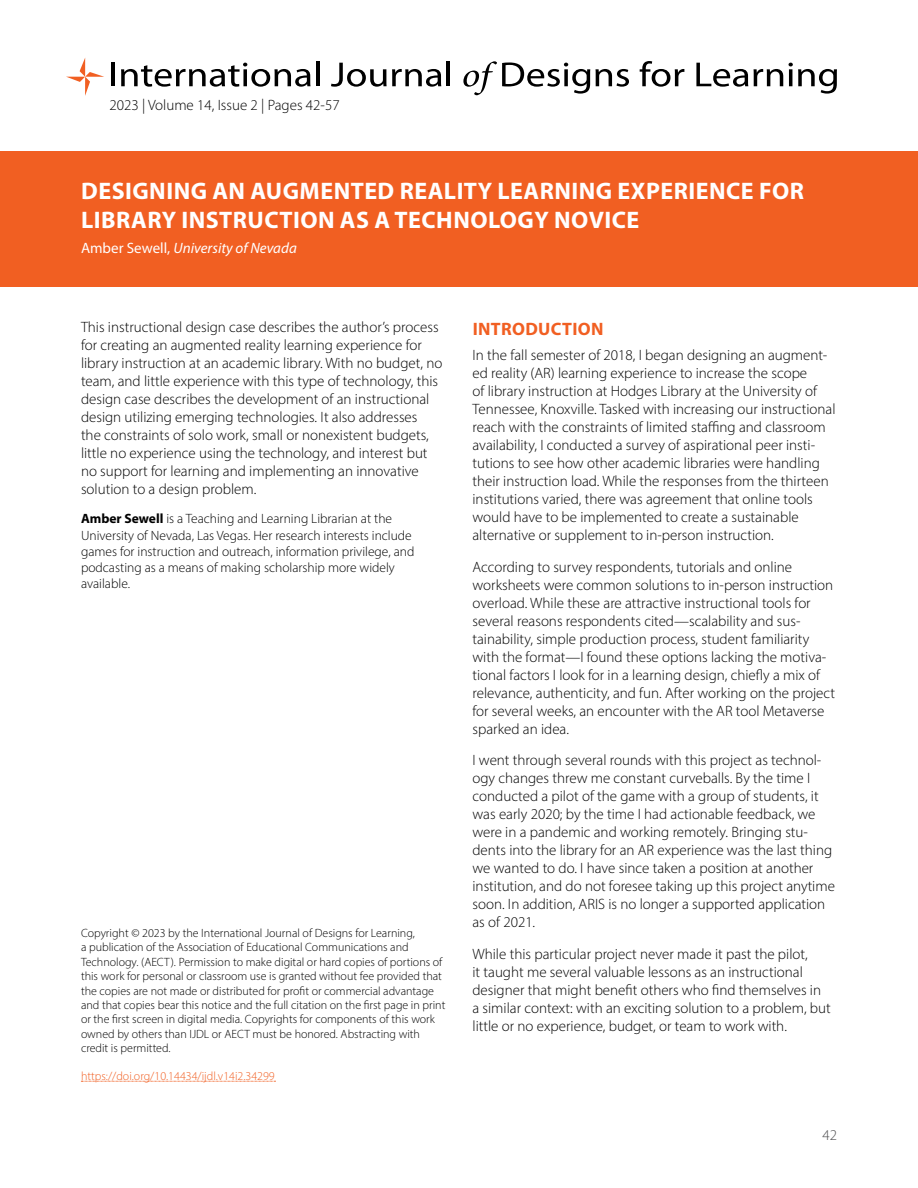
<style>
.page{position:relative;width:918px;height:1188px;background:#fff}
.page>*{position:absolute;margin:0;border:0;box-sizing:border-box;transform-origin:0 0}
.t1{font:700 24px/28.8px "Myriad Pro";letter-spacing:.02em;color:#fff}
.t2{font:700 18px "Myriad Pro";letter-spacing:.02em;color:#f15f22}
.t3{font:300 15px/18px "Myriad Pro";color:#000}
.t4{font:italic 15px "Myriad Pro";color:#fff}
.t5{font:300 15px "Myriad Pro";color:#4d4d4f}
.t6{font:300 13.5px/16.2px "Myriad Pro";color:#000}
.t7{font:300 12px/14.4px "Myriad Pro";color:#000}
.t8{font:300 12px "Myriad Pro";color:#f15f22}
.s1{font-style:normal}
.s2{font-weight:700}
</style>
<div class="page">
<svg style="left:66px;top:58px;width:38px;height:38px"></svg>
<hr style="left:111px;top:63px;width:4px;height:23px;background:#000">
<svg style="left:121px;top:63px;width:190px;height:24px"></svg>
<hr style="left:316px;top:61px;width:3px;height:25px;background:#000">
<svg style="left:331px;top:63px;width:110px;height:24px"></svg>
<hr style="left:447px;top:61px;width:3px;height:25px;background:#000">
<svg style="left:463px;top:61px;width:127px;height:34px"></svg>
<svg style="left:596px;top:69px;width:33px;height:18px"></svg>
<svg style="left:640px;top:61px;width:44px;height:26px"></svg>
<svg style="left:696px;top:63px;width:52px;height:24px"></svg>
<svg style="left:754px;top:69px;width:29px;height:17px"></svg>
<svg style="left:789px;top:63px;width:48px;height:31px"></svg>
<div style="left:0;top:151px;width:918px;height:136px;background:#f15f22"></div>
<svg style="left:81px;top:1081px;width:194px;height:1px"></svg>
<p class="t3" style="left:110px;top:96px;width:232px">2023 | Volume 14, Issue 2 | Pages 42-57</p>
<h1 class="t1" style="left:81px;top:176px;width:724px">DESIGNING AN AUGMENTED REALITY LEARNING EXPERIENCE FOR<br>LIBRARY INSTRUCTION AS A TECHNOLOGY NOVICE</h1>
<p class="t4" style="left:81px;top:239px;width:217px"><span class="s1">Amber Sewell,</span> University of Nevada</p>
<p class="t3" style="left:81px;top:318px;width:363px">This instructional design case describes the author’s process for creating an augmented reality learning experience for library instruction at an academic library. With no budget, no team, and little experience with this type of technology, this design case describes the development of an instructional design utilizing emerging technologies. It also addresses<br>the constraints of solo work, small or nonexistent budgets, little no experience using the technology, and interest but no support for learning and implementing an innovative solution to a design problem.</p>
<p class="t6" style="left:81px;top:511px;width:335px"><span class="s2">Amber Sewell</span> is a Teaching and Learning Librarian at the University of Nevada, Las Vegas. Her research interests include games for instruction and outreach, information privilege, and podcasting as a means of making scholarship more widely available.</p>
<p class="t7" style="left:81px;top:926px;width:366px">Copyright © 2023 by the International Journal of Designs for Learning,<br>a publication of the Association of Educational Communications and Technology. (AECT). Permission to make digital or hard copies of portions of this work for personal or classroom use is granted without fee provided that the copies are not made or distributed for profit or commercial advantage and that copies bear this notice and the full citation on the first page in print or the first screen in digital media. Copyrights for components of this work owned by others than IJDL or AECT must be honored. Abstracting with credit is permitted.</p>
<p class="t8" style="left:81px;top:1069px;width:195px">https://doi.org/10.14434/ijdl.v14i2.34299</p>
<p class="t2" style="left:473px;top:318px;width:132px">INTRODUCTION</p>
<p class="t3" style="left:472px;top:346px;width:365px">In the fall semester of 2018, I began designing an augment&shy;ed reality (AR) learning experience to increase the scope<br>of library instruction at Hodges Library at the University of Tennessee, Knoxville. Tasked with increasing our instructional reach with the constraints of limited staffing and classroom availability, I conducted a survey of aspirational peer insti&shy;tutions to see how other academic libraries were handling their instruction load. While the responses from the thirteen institutions varied, there was agreement that online tools would have to be implemented to create a sustainable alternative or supplement to in-person instruction.</p>
<p class="t3" style="left:472px;top:557px;width:364px">According to survey respondents, tutorials and online worksheets were common solutions to in-person instruction overload. While these are attractive instructional tools for several reasons respondents cited—scalability and sus&shy;tainability, simple production process, student familiarity with the format—I found these options lacking the motiva&shy;tional factors I look for in a learning design, chiefly a mix of relevance, authenticity, and fun. After working on the project for several weeks, an encounter with the AR tool Metaverse sparked an idea.</p>
<p class="t3" style="left:472px;top:751px;width:364px">I went through several rounds with this project as technol&shy;ogy changes threw me constant curveballs. By the time I conducted a pilot of the game with a group of students, it was early 2020; by the time I had actionable feedback, we were in a pandemic and working remotely. Bringing stu&shy;dents into the library for an AR experience was the last thing we wanted to do. I have since taken a position at another institution, and do not foresee taking up this project anytime soon. In addition, ARIS is no longer a supported application as of 2021.</p>
<p class="t3" style="left:472px;top:944px;width:360px">While this particular project never made it past the pilot,<br>it taught me several valuable lessons as an instructional designer that might benefit others who find themselves in a similar context: with an exciting solution to a problem, but little or no experience, budget, or team to work with.</p>
<p class="t5" style="left:822px;top:1126px;width:16px">42</p>
</div>
